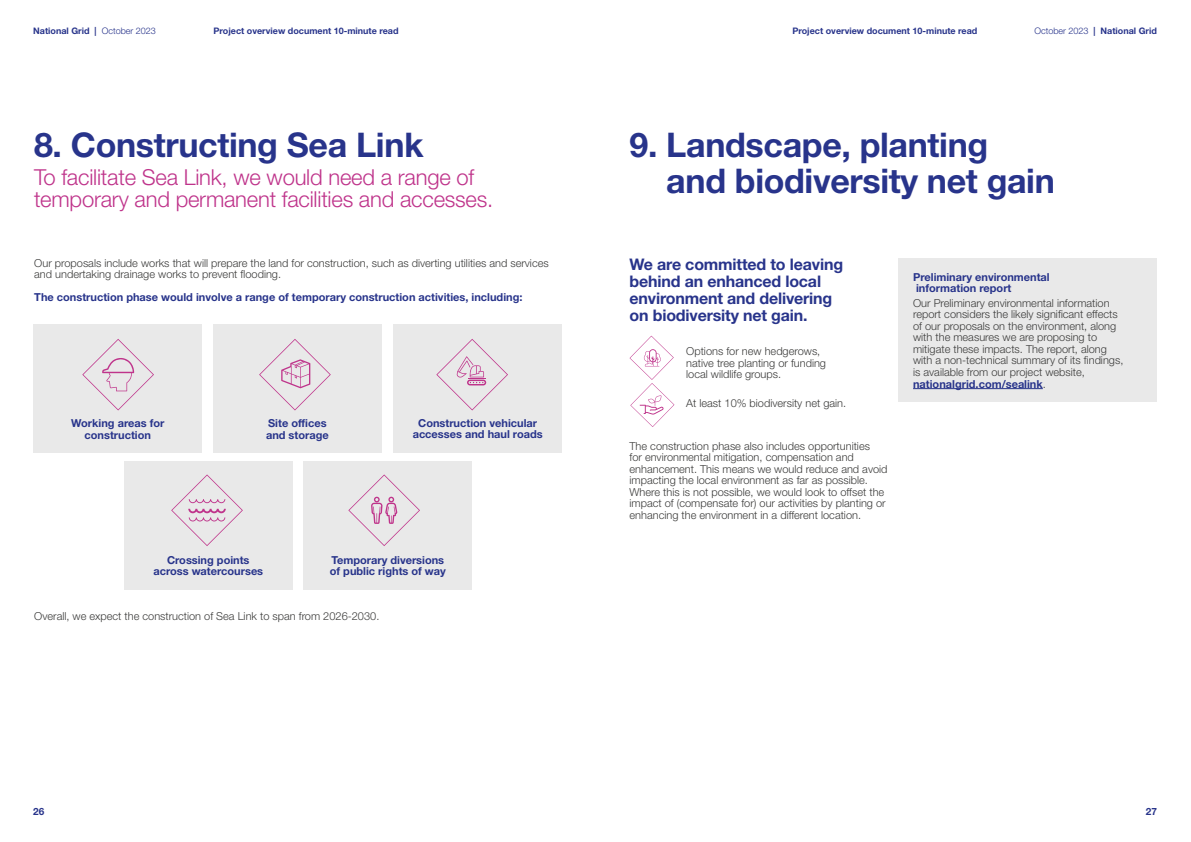
<style>
.page{position:relative;width:1191px;height:842px;background:#fff}
.page>*{position:absolute;margin:0;border:0;box-sizing:border-box;transform-origin:0 0}
.t1{font:700 34px/35.7px "Helvetica Neue LT Std";letter-spacing:-.01em;color:#28348b}
.t2{font:300 22px/22px "Helvetica Neue LT Std";letter-spacing:-.01em;color:#bf348b}
.t3{font:700 16px/16.8px "Helvetica Neue LT Std";letter-spacing:-.01em;color:#28348b}
.t4{font:300 11px/11.6px "Helvetica Neue LT Std";color:#3c3c3b}
.t5{font:700 11px/11.5px "Helvetica Neue LT Std";color:#28348b;text-align:center}
.t6{font:700 10px "Helvetica Neue LT Std";color:#28348b}
.t7{font:700 9px "Helvetica Neue LT Std";color:#28348b}
.s1{font-weight:300}
.s2{font-weight:700;color:#28348b}
</style>
<div class="page">
<div style="left:33px;top:325px;width:169px;height:128px;background:#e9e9e9"></div>
<div style="left:124px;top:461px;width:169px;height:129px;background:#e9e9e9"></div>
<div style="left:213px;top:325px;width:169px;height:128px;background:#e9e9e9"></div>
<div style="left:303px;top:461px;width:169px;height:129px;background:#e9e9e9"></div>
<div style="left:393px;top:324px;width:169px;height:129px;background:#e9e9e9"></div>
<div style="left:899px;top:259px;width:258px;height:143px;background:#e9e9e9"></div>
<hr style="left:913px;top:388px;width:129px;height:1px;background:#28348b">
<svg style="left:629px;top:336px;width:45px;height:91px"></svg>
<svg style="left:82px;top:339px;width:72px;height:71px"></svg>
<svg style="left:171px;top:474px;width:72px;height:72px"></svg>
<svg style="left:436px;top:339px;width:72px;height:71px"></svg>
<svg style="left:348px;top:474px;width:72px;height:72px"></svg>
<svg style="left:259px;top:339px;width:72px;height:71px"></svg>
<p class="t7" style="left:33px;top:25px;width:124px">National Grid | <span class="s1">October 2023</span></p>
<p class="t7" style="left:792px;top:25px;width:186px">Project overview document 10-minute read</p>
<p class="t7" style="left:1034px;top:25px;width:124px"><span class="s1">October 2023</span> | National Grid</p>
<p class="t7" style="left:214px;top:25px;width:186px">Project overview document 10-minute read</p>
<h1 class="t1" style="left:34px;top:126px;width:391px">8. Constructing Sea Link</h1>
<h2 class="t2" style="left:34px;top:165px;width:461px">To facilitate Sea Link, we would need a range of temporary and permanent facilities and accesses.</h2>
<p class="t4" style="left:34px;top:257px;width:516px">Our proposals include works that will prepare the land for construction, such as diverting utilities and services and undertaking drainage works to prevent flooding.</p>
<p class="t5" style="left:34px;top:291px;width:490px">The construction phase would involve a range of temporary construction activities, including:</p>
<p class="t5" style="left:71px;top:417px;width:95px">Working areas for construction</p>
<p class="t5" style="left:266px;top:417px;width:64px;text-align:left">Site offices and storage</p>
<p class="t5" style="left:413px;top:417px;width:131px">Construction vehicular accesses and haul roads</p>
<p class="t5" style="left:153px;top:554px;width:111px">Crossing points across watercourses</p>
<p class="t5" style="left:330px;top:554px;width:118px;text-align:left">Temporary diversions of public rights of way</p>
<p class="t4" style="left:34px;top:610px;width:346px">Overall, we expect the construction of Sea Link to span from 2026-2030.</p>
<p class="t6" style="left:33px;top:805px;width:13px">26</p>
<h1 class="t1" style="left:666px;top:126px;width:390px;text-indent:-37px">9. Landscape, planting and biodiversity net gain</h1>
<h3 class="t3" style="left:629px;top:256px;width:215px">We are committed to leaving behind an enhanced local environment and delivering on biodiversity net gain.</h3>
<p class="t4" style="left:686px;top:345px;width:141px">Options for new hedgerows, native tree planting or funding local wildlife groups.</p>
<p class="t4" style="left:686px;top:397px;width:161px">At least 10% biodiversity net gain.</p>
<p class="t4" style="left:629px;top:440px;width:259px">The construction phase also includes opportunities<br>for environmental mitigation, compensation and enhancement. This means we would reduce and avoid impacting the local environment as far as possible.<br>Where this is not possible, we would look to offset the impact of (compensate for) our activities by planting or enhancing the environment in a different location.</p>
<p class="t5" style="left:913px;top:271px;width:138px;text-align:left">Preliminary environmental information report</p>
<p class="t4" style="left:913px;top:297px;width:212px">Our Preliminary environmental information report considers the likely significant effects of our proposals on the environment, along with the measures we are proposing to mitigate these impacts. The report, along with a non-technical summary of its findings, is available from our project website, <span class="s2">nationalgrid.com/sealink</span>.</p>
<p class="t6" style="left:1145px;top:805px;width:13px">27</p>
</div>
